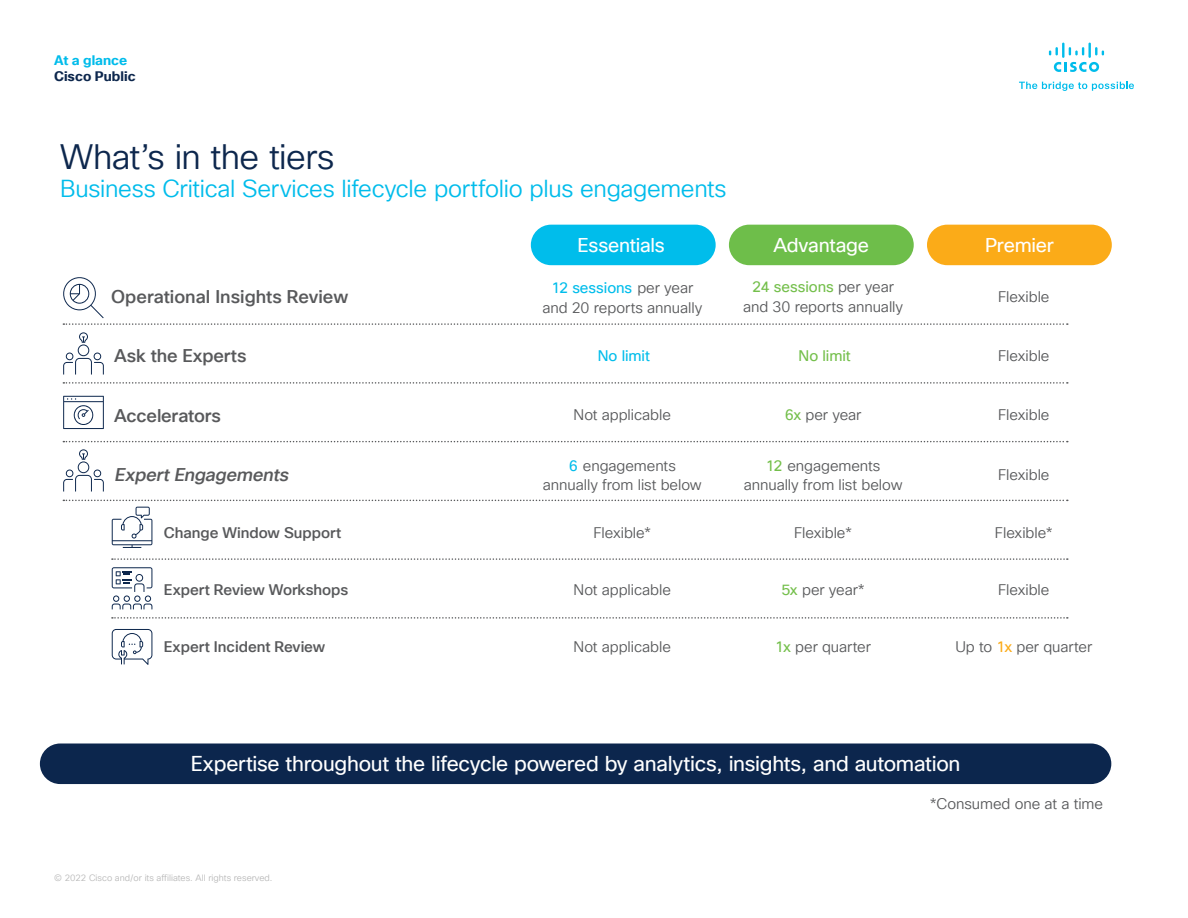
<style>
.page{position:relative;width:1188px;height:918px;background:#fff}
.page>*{position:absolute;margin:0;border:0;box-sizing:border-box;transform-origin:0 0}
.t1{font:34.5px "Cisco Sans TT Light";letter-spacing:-.015em;color:#0d274d}
.t2{font:24px "Cisco Sans TT Light";letter-spacing:-.015em;color:#00bceb}
.t3{font:21px "Cisco Sans TT";letter-spacing:-.015em;color:#fff}
.t4{font:19.5px "Cisco Sans TT";letter-spacing:-.015em;color:#fff}
.t5{font:500 18px "Cisco Sans TT";color:#58595b}
.t6{font:italic 500 18px "Cisco Sans TT";color:#58595b}
.t7{font:15px/19.5px "Cisco Sans TT Light";letter-spacing:-.005em;color:#58595b;text-align:center}
.t8{font:500 15px "Cisco Sans TT";color:#58595b}
.t9{font:15px "Cisco Sans TT";letter-spacing:-.005em;color:#00bdeb}
.t10{font:15px "Cisco Sans TT";letter-spacing:-.005em;color:#74bf4b}
.t11{font:700 13.5px "Cisco Sans TT";color:#0d274d}
.t12{font:700 13.5px "Cisco Sans TT";color:#00bceb}
.t13{font:9px "Cisco Sans TT Light";color:#b8b8b8}
.s1{font-family:"Cisco Sans TT Light";color:#58595b}
.s2{font-family:"Cisco Sans TT";color:#74bf4b}
.s3{font-family:"Cisco Sans TT";color:#00bceb}
.s4{font-family:"Cisco Sans TT";color:#fbab18}
</style>
<div class="page">
<svg style="left:1019px;top:82px;width:115px;height:9px"></svg>
<svg style="left:1049px;top:43px;width:55px;height:29px"></svg>
<div style="left:40px;top:744px;width:1071px;height:40px;background:#0c264d;border-radius:20px"></div>
<div style="left:531px;top:225px;width:185px;height:40px;background:#00bdeb;border-radius:20px"></div>
<div style="left:729px;top:225px;width:185px;height:40px;background:#6ebe4a;border-radius:20px"></div>
<div style="left:927px;top:225px;width:185px;height:40px;background:#fbab18;border-radius:20px"></div>
<svg style="left:63px;top:382px;width:1005px;height:2px"></svg>
<svg style="left:63px;top:441px;width:1005px;height:1px"></svg>
<svg style="left:63px;top:500px;width:1005px;height:1px"></svg>
<svg style="left:112px;top:558px;width:956px;height:2px"></svg>
<svg style="left:112px;top:617px;width:956px;height:2px"></svg>
<svg style="left:63px;top:332px;width:41px;height:43px"></svg>
<svg style="left:63px;top:396px;width:41px;height:33px"></svg>
<svg style="left:62px;top:277px;width:1006px;height:48px"></svg>
<svg style="left:63px;top:449px;width:41px;height:43px"></svg>
<svg style="left:112px;top:507px;width:40px;height:41px"></svg>
<svg style="left:112px;top:567px;width:40px;height:42px"></svg>
<svg style="left:112px;top:629px;width:40px;height:36px"></svg>
<p class="t12" style="left:54px;top:51px;width:75px">At a glance</p>
<p class="t11" style="left:54px;top:67px;width:83px">Cisco Public</p>
<h1 class="t1" style="left:60px;top:134px;width:276px">What’s in the tiers</h1>
<h2 class="t2" style="left:60px;top:173px;width:668px">Business Critical Services lifecycle portfolio plus engagements</h2>
<p class="t5" style="left:111px;top:285px;width:239px">Operational Insights Review</p>
<h3 class="t4" style="left:578px;top:232px;width:89px">Essentials</h3>
<h3 class="t4" style="left:774px;top:232px;width:97px">Advantage</h3>
<h3 class="t4" style="left:985px;top:232px;width:70px">Premier</h3>
<p class="t9" style="left:551px;top:278px;width:143px">12 sessions <span class="s1">per year</span></p>
<p class="t7" style="left:542px;top:298px;width:161px">and 20 reports annually</p>
<p class="t10" style="left:752px;top:277px;width:143px">24 sessions <span class="s1">per year</span></p>
<p class="t7" style="left:743px;top:297px;width:161px">and 30 reports annually</p>
<p class="t7" style="left:998px;top:287px;width:53px">Flexible</p>
<p class="t5" style="left:114px;top:344px;width:134px">Ask the Experts</p>
<p class="t9" style="left:598px;top:346px;width:54px">No limit</p>
<p class="t10" style="left:799px;top:346px;width:54px">No limit</p>
<p class="t7" style="left:998px;top:347px;width:53px">Flexible</p>
<p class="t5" style="left:114px;top:404px;width:108px">Accelerators</p>
<p class="t7" style="left:574px;top:406px;width:99px">Not applicable</p>
<p class="t7" style="left:785px;top:406px;width:78px"><span class="s2">6x</span> per year</p>
<p class="t7" style="left:998px;top:406px;width:53px">Flexible</p>
<p class="t6" style="left:114px;top:463px;width:180px">ExpertEngagements</p>
<p class="t7" style="left:543px;top:456px;width:160px"><span class="s3">6</span> engagements annually from list below</p>
<p class="t7" style="left:744px;top:456px;width:160px"><span class="s2">12</span> engagements annually from list below</p>
<p class="t7" style="left:998px;top:465px;width:53px">Flexible</p>
<p class="t8" style="left:164px;top:523px;width:179px">Change Window Support</p>
<p class="t7" style="left:593px;top:523px;width:59px">Flexible*</p>
<p class="t7" style="left:794px;top:523px;width:59px">Flexible*</p>
<p class="t7" style="left:995px;top:523px;width:59px">Flexible*</p>
<p class="t8" style="left:164px;top:580px;width:186px">Expert Review Workshops</p>
<p class="t7" style="left:574px;top:580px;width:99px">Not applicable</p>
<p class="t7" style="left:781px;top:580px;width:85px"><span class="s2">5x</span> per year*</p>
<p class="t7" style="left:998px;top:580px;width:53px">Flexible</p>
<p class="t8" style="left:164px;top:637px;width:163px">Expert Incident Review</p>
<p class="t7" style="left:574px;top:637px;width:99px">Not applicable</p>
<p class="t7" style="left:775px;top:637px;width:97px"><span class="s2">1x</span> per quarter</p>
<p class="t7" style="left:955px;top:637px;width:138px">Up to <span class="s4">1x</span> per quarter</p>
<h3 class="t3" style="left:191px;top:750px;width:771px">Expertise throughout the lifecycle powered by analytics, insights, and automation</h3>
<p class="t13" style="left:54px;top:872px;width:220px">© 2022 Cisco and/or its affiliates. All rights reserved.</p>
<p class="t7" style="left:930px;top:794px;width:175px">*Consumed one at a time</p>
</div>
